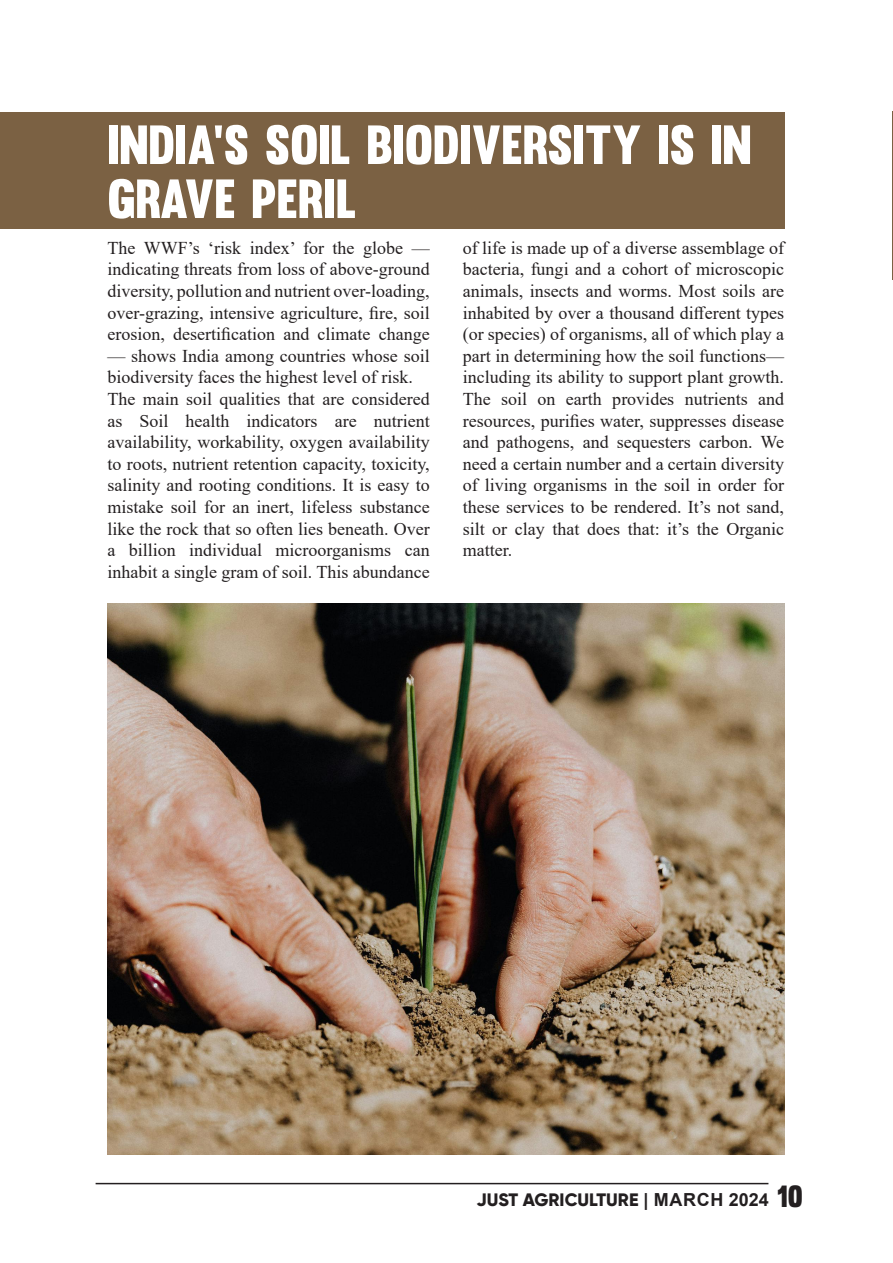
<style>
.page{position:relative;width:893px;height:1263px;background:#fff}
.page>*{position:absolute;margin:0;border:0;box-sizing:border-box;transform-origin:0 0}
.t1{font:54px/54px "Muro";color:#fff}
.t2{font:18px/21.6px "Times New Roman";color:#231f20;text-align:justify}
.t3{font:800 18px "Gilroy";color:#231f20}
.s1{font-family:"Arial";font-weight:700}
.s2{font-family:"Muro";font-weight:400;font-size:30px}
</style>
<div class="page">
<hr style="left:96px;top:1183px;width:672px;height:1px;background:#231f20">
<hr style="left:892px;top:111px;width:1px;height:169px;background:#7b6144">
<div style="left:0;top:112px;width:784px;height:117px;background:#7b6143"></div>
<img style="left:107px;top:603px;width:677px;height:552px">
<p class="t1" style="left:107px;top:117px;width:646px">INDIA’S SOIL BIODIVERSITY IS IN<br>GRAVE PERIL</p>
<p class="t2" style="left:107px;top:236px;width:324px">The WWF’s ‘risk index’ for the globe — indicating threats from loss of above-ground diversity, pollution and nutrient over-loading, over-grazing, intensive agriculture, fire, soil erosion, desertification and climate change</p>
<p class="t2" style="left:107px;top:344px;width:324px">— shows India among countries whose soil biodiversity faces the highest level of risk.</p>
<p class="t2" style="left:107px;top:388px;width:324px">The main soil qualities that are considered as Soil health indicators are nutrient availability, workability, oxygen availability to roots, nutrient retention capacity, toxicity, salinity and rooting conditions. It is easy to mistake soil for an inert, lifeless substance like the rock that so often lies beneath. Over a billion individual microorganisms can inhabit a single gram of soil. This abundance</p>
<p class="t2" style="left:463px;top:236px;width:323px">of life is made up of a diverse assemblage of bacteria, fungi and a cohort of microscopic animals, insects and worms. Most soils are inhabited by over a thousand different types (or species) of organisms, all of which play a part in determining how the soil functions— including its ability to support plant growth.<br>The soil on earth provides nutrients and resources, purifies water, suppresses disease and pathogens, and sequesters carbon. We need a certain number and a certain diversity of living organisms in the soil in order for these services to be rendered. It’s not sand, silt or clay that does that: it’s the Organic matter.</p>
<p class="t3" style="left:476px;top:1188px;width:328px">JUST AGRICULTURE <span class="s1">| MARCH 2024</span> <span class="s2">10</span></p>
</div>
